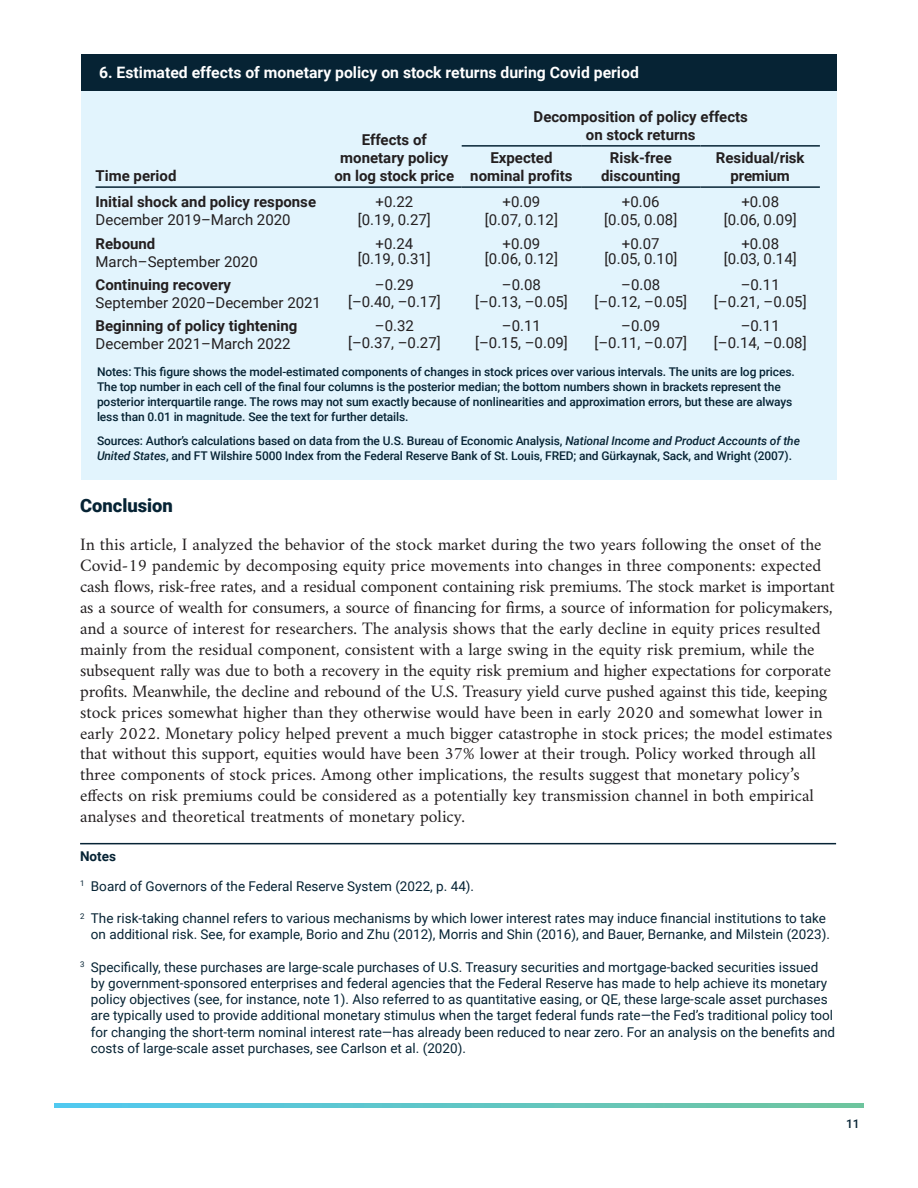
<style>
.page{position:relative;width:918px;height:1188px;background:#fff}
.page>*{position:absolute;margin:0;border:0;box-sizing:border-box;transform-origin:0 0}
.subhead{font:900 18.3px "Roboto";color:#062334}
.cfl_ep_body_text{font:17.7px "Amiri";color:#231f20}
.figure_title{font:700 15.75px "Roboto";color:#fff}
.t1{font:15px/18px "Roboto";color:#231f20}
.t2{font:700 15px/18px "Roboto";color:#231f20;text-align:center}
.notes{font:13.5px/16.2px "Roboto";color:#062334;text-align:right}
.notes_title{font:700 13.5px "Roboto";color:#062334}
.figure_notes_and_sources{font:500 12px/15px "Roboto";letter-spacing:-.01em;color:#062334}
.s1{font-weight:400}
.s2{font-weight:700}
.s3{font-style:italic}
</style>
<div class="page">
<img style="left:54px;top:1103px;width:810px;height:5px">
<div style="left:81px;top:81px;width:756px;height:399px;background:#e2f4fd"></div>
<div style="left:81px;top:54px;width:756px;height:37px;background:#062334"></div>
<hr style="left:462px;top:145px;width:119px;height:2px;background:#062334">
<hr style="left:581px;top:145px;width:119px;height:2px;background:#062334">
<hr style="left:700px;top:145px;width:120px;height:2px;background:#062334">
<hr style="left:96px;top:186px;width:231px;height:2px;background:#062334">
<hr style="left:327px;top:186px;width:135px;height:2px;background:#062334">
<hr style="left:462px;top:186px;width:119px;height:2px;background:#062334">
<hr style="left:581px;top:186px;width:119px;height:2px;background:#062334">
<hr style="left:700px;top:186px;width:120px;height:2px;background:#062334">
<hr style="left:80px;top:843px;width:756px;height:1px;background:#062334">
<p class="figure_title" style="left:99px;top:61px;width:541px">6. Estimated effects of monetary policy on stock returns during Covid period</p>
<p class="t2" style="left:96px;top:166px;width:83px">Time period</p>
<p class="t2" style="left:334px;top:130px;width:121px">Effects of monetary policy on log stock price</p>
<p class="t2" style="left:534px;top:107px;width:216px">Decomposition of policy effects on stock returns</p>
<p class="t2" style="left:470px;top:148px;width:104px">Expected nominal profits</p>
<p class="t2" style="left:601px;top:148px;width:81px">Risk-free discounting</p>
<p class="t2" style="left:716px;top:148px;width:90px">Residual/risk premium</p>
<p class="t2" style="left:96px;top:192px;width:222px;text-align:left">Initial shock and policy response<br><span class="s1">December 2019–March 2020</span></p>
<p class="t1" style="left:376px;top:192px;width:39px">+0.22</p>
<p class="t1" style="left:503px;top:192px;width:39px">+0.09</p>
<p class="t1" style="left:622px;top:192px;width:39px">+0.06</p>
<p class="t1" style="left:741px;top:192px;width:39px">+0.08</p>
<p class="t1" style="left:358px;top:210px;width:75px">[0.19, 0.27]</p>
<p class="t1" style="left:485px;top:210px;width:75px">[0.07, 0.12]</p>
<p class="t1" style="left:604px;top:210px;width:75px">[0.05, 0.08]</p>
<p class="t1" style="left:724px;top:210px;width:75px">[0.06, 0.09]</p>
<p class="t1" style="left:96px;top:234px;width:164px"><span class="s2">Rebound<br></span>March–September 2020</p>
<p class="t1" style="left:376px;top:234px;width:39px">+0.24</p>
<p class="t1" style="left:503px;top:234px;width:39px">+0.09</p>
<p class="t1" style="left:622px;top:234px;width:39px">+0.07</p>
<p class="t1" style="left:741px;top:234px;width:39px">+0.08</p>
<p class="t1" style="left:358px;top:249px;width:75px">[0.19, 0.31]</p>
<p class="t1" style="left:485px;top:249px;width:75px">[0.06, 0.12]</p>
<p class="t1" style="left:604px;top:249px;width:75px">[0.05, 0.10]</p>
<p class="t1" style="left:724px;top:249px;width:75px">[0.03, 0.14]</p>
<p class="t1" style="left:96px;top:275px;width:227px"><span class="s2">Continuing recovery<br></span>September 2020–December 2021</p>
<p class="t1" style="left:375px;top:275px;width:41px">–0.29</p>
<p class="t1" style="left:502px;top:275px;width:41px">–0.08</p>
<p class="t1" style="left:621px;top:275px;width:41px">–0.08</p>
<p class="t1" style="left:741px;top:275px;width:41px">–0.11</p>
<p class="t1" style="left:348px;top:292px;width:94px">[–0.40, –0.17]</p>
<p class="t1" style="left:475px;top:292px;width:94px">[–0.13, –0.05]</p>
<p class="t1" style="left:594px;top:292px;width:94px">[–0.12, –0.05]</p>
<p class="t1" style="left:714px;top:292px;width:94px">[–0.21, –0.05]</p>
<p class="t2" style="left:96px;top:316px;width:203px;text-align:left">Beginning of policy tightening<br><span class="s1">December 2021–March 2022</span></p>
<p class="t1" style="left:375px;top:316px;width:41px">–0.32</p>
<p class="t1" style="left:502px;top:316px;width:41px">–0.11</p>
<p class="t1" style="left:621px;top:316px;width:41px">–0.09</p>
<p class="t1" style="left:741px;top:316px;width:41px">–0.11</p>
<p class="t1" style="left:348px;top:333px;width:94px">[–0.37, –0.27]</p>
<p class="t1" style="left:475px;top:333px;width:94px">[–0.15, –0.09]</p>
<p class="t1" style="left:594px;top:333px;width:94px">[–0.11, –0.07]</p>
<p class="t1" style="left:714px;top:333px;width:94px">[–0.14, –0.08]</p>
<p class="figure_notes_and_sources" style="left:97px;top:364px;width:699px">Notes: This figure shows the model-estimated components of changes in stock prices over various intervals. The units are log prices.<br>The top number in each cell of the final four columns is the posterior median; the bottom numbers shown in brackets represent the posterior interquartile range. The rows may not sum exactly because of nonlinearities and approximation errors, but these are always less than 0.01 in magnitude. See the text for further details.</p>
<p class="figure_notes_and_sources" style="left:97px;top:433px;width:704px">Sources: Author’s calculations based on data from the U.S. Bureau of Economic Analysis, <span class="s3">National Income and Product Accounts of the<br>United States</span>, and FT Wilshire 5000 Index from the Federal Reserve Bank of St. Louis, FRED; and Gürkaynak, Sack, and Wright (2007).</p>
<p class="subhead" style="left:80px;top:493px;width:94px">Conclusion</p>
<p class="cfl_ep_body_text" style="left:80px;top:533px;width:743px">In this article, I analyzed the behavior of the stock market during the two years following the onset of the</p>
<p class="cfl_ep_body_text" style="left:80px;top:554px;width:743px">Covid-19 pandemic by decomposing equity price movements into changes in three components: expected</p>
<p class="cfl_ep_body_text" style="left:80px;top:575px;width:756px">cash flows, risk-free rates, and a residual component containing risk premiums. The stock market is important</p>
<p class="cfl_ep_body_text" style="left:80px;top:596px;width:754px">as a source of wealth for consumers, a source of financing for firms, a source of information for policymakers,</p>
<p class="cfl_ep_body_text" style="left:80px;top:617px;width:742px">and a source of interest for researchers. The analysis shows that the early decline in equity prices resulted</p>
<p class="cfl_ep_body_text" style="left:80px;top:638px;width:736px">mainly from the residual component, consistent with a large swing in the equity risk premium, while the</p>
<p class="cfl_ep_body_text" style="left:80px;top:659px;width:753px">subsequent rally was due to both a recovery in the equity risk premium and higher expectations for corporate</p>
<p class="cfl_ep_body_text" style="left:80px;top:680px;width:749px">profits. Meanwhile, the decline and rebound of the U.S. Treasury yield curve pushed against this tide, keeping</p>
<p class="cfl_ep_body_text" style="left:80px;top:701px;width:744px">stock prices somewhat higher than they otherwise would have been in early 2020 and somewhat lower in</p>
<p class="cfl_ep_body_text" style="left:80px;top:722px;width:754px">early 2022. Monetary policy helped prevent a much bigger catastrophe in stock prices; the model estimates</p>
<p class="cfl_ep_body_text" style="left:80px;top:743px;width:737px">that without this support, equities would have been 37% lower at their trough. Policy worked through all</p>
<p class="cfl_ep_body_text" style="left:80px;top:764px;width:721px">three components of stock prices. Among other implications, the results suggest that monetary policy’s</p>
<p class="cfl_ep_body_text" style="left:80px;top:785px;width:735px">effects on risk premiums could be considered as a potentially key transmission channel in both empirical</p>
<p class="cfl_ep_body_text" style="left:80px;top:806px;width:386px">analyses and theoretical treatments of monetary policy.</p>
<p class="notes_title" style="left:80px;top:846px;width:38px">Notes</p>
<p class="notes" style="left:80px;top:877px;width:396px"><sup>1</sup> Board of Governors of the Federal Reserve System (2022, p. 44).</p>
<p class="notes" style="left:80px;top:910px;width:751px"><sup>2</sup> The risk-taking channel refers to various mechanisms by which lower interest rates may induce financial institutions to take on additional risk. See, for example, Borio and Zhu (2012), Morris and Shin (2016), and Bauer, Bernanke, and Milstein (2023).</p>
<p class="notes" style="left:91px;top:958px;width:746px;text-align:left;text-indent:-11px"><sup>3</sup> Specifically, these purchases are large-scale purchases of U.S. Treasury securities and mortgage-backed securities issued by government-sponsored enterprises and federal agencies that the Federal Reserve has made to help achieve its monetary policy objectives (see, for instance, note 1). Also referred to as quantitative easing, or QE, these large-scale asset purchases are typically used to provide additional monetary stimulus when the target federal funds rate—the Fed’s traditional policy tool for changing the short-term nominal interest rate—has already been reduced to near zero. For an analysis on the benefits and costs of large-scale asset purchases, see Carlson et al. (2020).</p>
<p class="figure_notes_and_sources" style="left:846px;top:1116px;width:15px">11</p>
</div>
